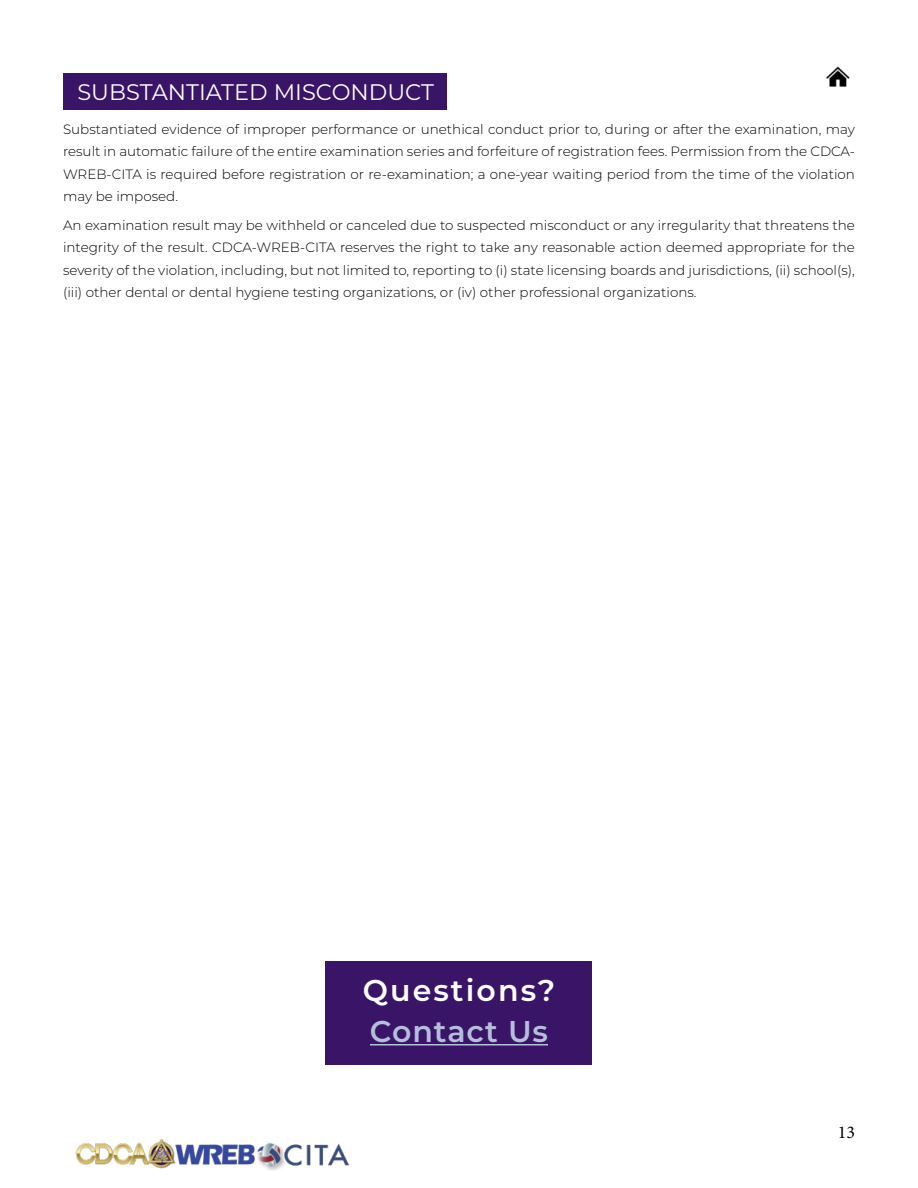
<style>
.page{position:relative;width:918px;height:1188px;background:#fff}
.page>*{position:absolute;margin:0;border:0;box-sizing:border-box;transform-origin:0 0}
.White_Subtitle_15pt__Left__not_in_TOC{font:600 30px/40.5px "Montserrat";letter-spacing:.07em;color:#fff}
._15pt_Size_Align_Left_SUBTITLE{font:22.5px "Montserrat";color:#fff}
.t1{font:18px "Minion Pro";color:#000}
._10pt_Size_Align_Left{font:300 13.5px/22.5px "Montserrat";color:#000;text-align:justify}
.s1{color:#b4bfdc}
</style>
<div class="page">
<img style="left:75px;top:1139px;width:275px;height:32px">
<img style="left:826px;top:66px;width:24px;height:21px">
<div style="left:63px;top:73px;width:384px;height:37px;background:#3a1467"></div>
<div style="left:326px;top:962px;width:266px;height:103px;background:#3a1467"></div>
<hr style="left:370px;top:1044px;width:178px;height:1px;background:#b4bfdc">
<p class="_15pt_Size_Align_Left_SUBTITLE" style="left:77px;top:76px;width:358px">SUBSTANTIATED MISCONDUCT</p>
<p class="_10pt_Size_Align_Left" style="left:63px;top:117px;width:794px">Substantiated evidence of improper performance or unethical conduct prior to, during or after the examination, may result in automatic failure of the entire examination series and forfeiture of registration fees. Permission from the CDCA-WREB-CITA is required before registration or re-examination; a one-year waiting period from the time of the violation may be imposed.</p>
<p class="_10pt_Size_Align_Left" style="left:63px;top:213px;width:794px">An examination result may be withheld or canceled due to suspected misconduct or any irregularity that threatens the integrity of the result. CDCA-WREB-CITA reserves the right to take any reasonable action deemed appropriate for the severity of the violation, including, but not limited to, reporting to (i) state licensing boards and jurisdictions, (ii) school(s), (iii) other dental or dental hygiene testing organizations, or (iv) other professional organizations.</p>
<p class="White_Subtitle_15pt__Left__not_in_TOC" style="left:363px;top:969px;width:194px">Questions?<br><span class="s1">Contact Us</span></p>
<h3 class="t1" style="left:838px;top:1120px;width:19px">13</h3>
</div>
